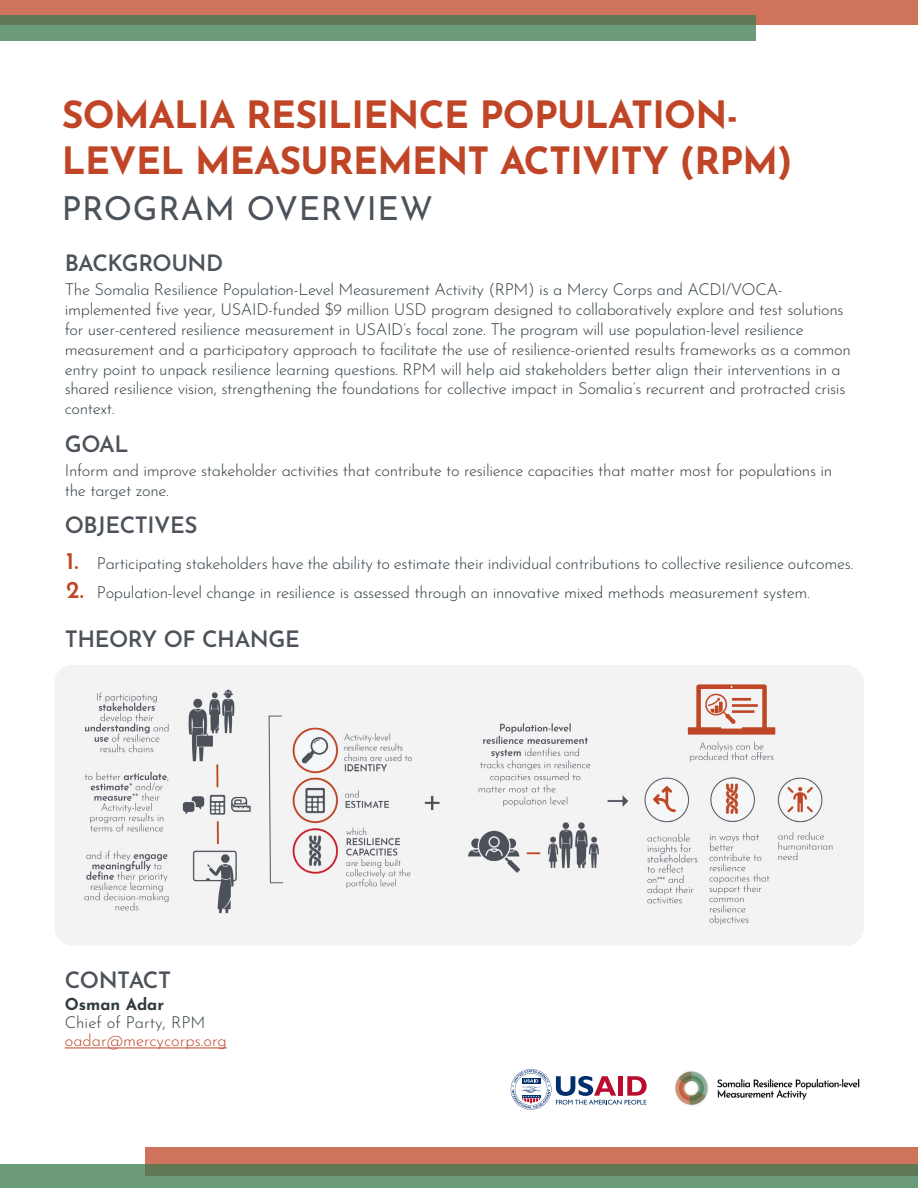
<style>
.page{position:relative;width:918px;height:1188px;background:#fff}
.page>*{position:absolute;margin:0;border:0;box-sizing:border-box;transform-origin:0 0}
.Subtitle{font:700 37.5px "Josefin Sans";letter-spacing:-.02em;color:#c04526}
.Subtitle-2{font:33px "Josefin Sans";letter-spacing:.02em;color:#4c5259}
.t1{font:600 24px "Josefin Sans";color:#c04526}
.Heading_3{font:600 22.5px "Josefin Sans";letter-spacing:-.02em;color:#4c5259}
.Body_Text{font:600 22.5px "Josefin Sans";letter-spacing:-.02em;color:#4c5259}
.Body_Text-2{font:300 16.5px/19.8px "Josefin Sans";letter-spacing:-.02em;color:#2f3b41}
.t2{font:300 16.5px "Josefin Sans";color:#c04526}
.Body_Text-3{font:300 16.5px "Josefin Sans";color:#2f3b41}
.t3{font:700 16.5px "Josefin Sans";color:#2f3b41}
.s1{color:#3e3e3f}
</style>
<div class="page">
<hr style="left:65px;top:1048px;width:162px;height:1px;background:#c04526">
<img style="left:55px;top:665px;width:809px;height:280px">
<div style="left:0;top:0;width:918px;height:25px;background:#cf735c"></div>
<svg style="left:0;top:16px;width:756px;height:25px;background:#678e6d"></svg>
<img style="left:675px;top:1071px;width:185px;height:35px">
<svg style="left:511px;top:1069px;width:136px;height:41px"></svg>
<div style="left:145px;top:1148px;width:773px;height:28px;background:#cf735c"></div>
<svg style="left:0;top:1164px;width:918px;height:24px;background:#668c6a"></svg>
<p class="Subtitle" style="left:62px;top:87px;width:678px">SOMALIA RESILIENCE POPULATION-</p>
<p class="Subtitle" style="left:62px;top:133px;width:732px">LEVEL MEASUREMENT ACTIVITY (RPM)</p>
<p class="Subtitle-2" style="left:62px;top:183px;width:373px">PROGRAM OVERVIEW</p>
<p class="Heading_3" style="left:65px;top:244px;width:160px">BACKGROUND</p>
<p class="Body_Text-2" style="left:65px;top:278px;width:788px">The Somalia Resilience Population-Level Measurement Activity (RPM) is a Mercy Corps and ACDI/VOCA&shy;implemented five year, USAID-funded $<span class="s1">9 million USD</span> program designed to collaboratively explore and test solutions for user-centered resilience measurement in USAID’s focal zone. The program will use population-level resilience measurement and a participatory approach to facilitate the use of resilience-oriented results frameworks as a common entry point to unpack resilience learning questions. RPM will help aid stakeholders better align their interventions in a shared resilience vision, strengthening the foundations for collective impact in Somalia’s recurrent and protracted crisis context.</p>
<p class="Body_Text" style="left:65px;top:425px;width:65px">GOAL</p>
<p class="Body_Text-2" style="left:65px;top:459px;width:769px">Inform and improve stakeholder activities that contribute to resilience capacities that matter most for populations in the target zone.</p>
<p class="Body_Text" style="left:65px;top:506px;width:134px">OBJECTIVES</p>
<p class="Body_Text-2" style="left:97px;top:552px;width:758px">Participating stakeholders have the ability to estimate their individual contributions to collective resilience outcomes.</p>
<p class="Body_Text-2" style="left:97px;top:581px;width:714px">Population-level change in resilience is assessed through an innovative mixed methods measurement system.</p>
<p class="Heading_3" style="left:65px;top:620px;width:237px">THEORY OF CHANGE</p>
<p class="t1" style="left:66px;top:540px;width:14px">1.</p>
<p class="t1" style="left:66px;top:569px;width:19px">2.</p>
<p class="Heading_3" style="left:65px;top:961px;width:108px">CONTACT</p>
<p class="t3" style="left:65px;top:992px;width:101px">Osman Adar</p>
<p class="Body_Text-3" style="left:65px;top:1010px;width:142px">Chief of Party, RPM</p>
<p class="t2" style="left:65px;top:1028px;width:163px">oadar@mercycorps.org</p>
</div>
